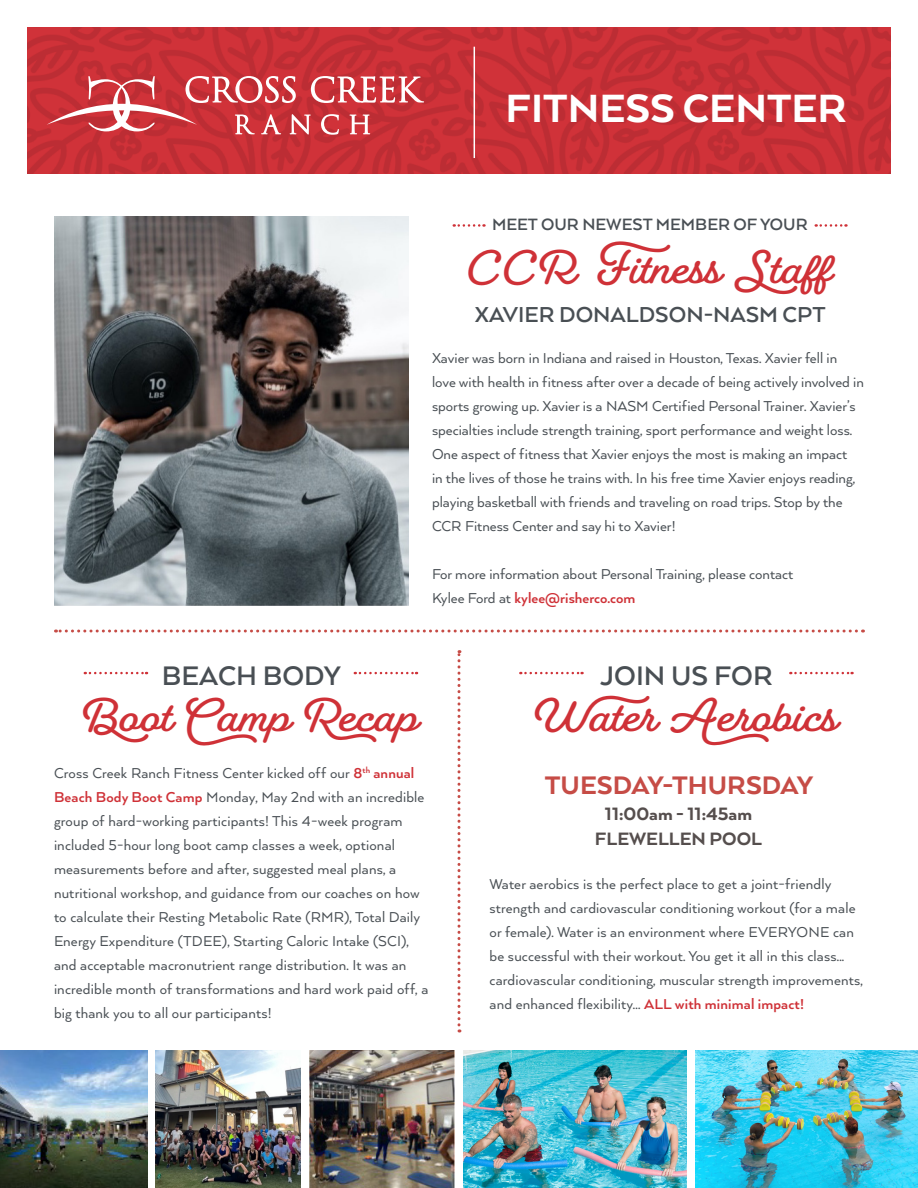
<style>
.page{position:relative;width:918px;height:1188px;background:#fff}
.page>*{position:absolute;margin:0;border:0;box-sizing:border-box;transform-origin:0 0}
.t1{font:800 45.45px "Arquitecta";color:#fff}
.t2{font:700 42.6px "Fairwater Script";color:#cf3137}
.t3{font:700 30.9px "Arquitecta";color:#494f54}
.t4{font:800 29.25px "Arquitecta";color:#c64c46}
.t5{font:700 24.9px "Arquitecta";color:#494f54}
.t6{font:800 20.7px "Arquitecta";color:#554e4d}
.t7{font:700 18.9px "Arquitecta";color:#494f54}
.t8{font:16.5px/24px "Arquitecta";letter-spacing:.005em;color:#494f54}
.t9{font:700 16.5px "Arquitecta";color:#cf3137}
.s1{font-weight:400;color:#494f54}
.s2{font-weight:700;color:#cf3137}
</style>
<div class="page">
<img style="left:27px;top:27px;width:864px;height:147px">
<svg style="left:47px;top:76px;width:377px;height:59px;background:#d1545a"></svg>
<img style="left:54px;top:216px;width:354px;height:390px">
<hr style="left:474px;top:47px;width:1px;height:111px;background:#fff">
<svg style="left:55px;top:630px;width:801px;height:3px"></svg>
<svg style="left:458px;top:650px;width:2px;height:382px"></svg>
<svg style="left:454px;top:224px;width:31px;height:3px"></svg>
<svg style="left:816px;top:224px;width:30px;height:3px"></svg>
<svg style="left:85px;top:672px;width:62px;height:2px"></svg>
<svg style="left:355px;top:672px;width:62px;height:2px"></svg>
<svg style="left:520px;top:672px;width:63px;height:2px"></svg>
<svg style="left:790px;top:672px;width:63px;height:2px"></svg>
<img style="left:464px;top:1050px;width:222px;height:138px">
<img style="left:696px;top:1050px;width:222px;height:138px">
<img style="left:156px;top:1050px;width:144px;height:138px">
<img style="left:310px;top:1050px;width:144px;height:138px">
<img style="left:0;top:1050px;width:148px;height:138px">
<p class="t1" style="left:506px;top:80px;width:343px">FITNESS CENTER</p>
<p class="t7" style="left:492px;top:213px;width:317px">MEET OUR NEWEST MEMBER OF YOUR</p>
<p class="t2" style="left:468px;top:243px;width:365px">C C R Fitness Staff</p>
<p class="t5" style="left:475px;top:299px;width:352px">XAVIER DONALDSON-NASM CPT</p>
<p class="t8" style="left:432px;top:346px;width:433px">Xavier was born in Indiana and raised in Houston, Texas. Xavier fell in love with health in fitness after over a decade of being actively involved in sports growing up. Xavier is a NASM Certified Personal Trainer. Xavier’s specialties include strength training, sport performance and weight loss.<br>One aspect of fitness that Xavier enjoys the most is making an impact<br>in the lives of those he trains with. In his free time Xavier enjoys reading, playing basketball with friends and traveling on road trips. Stop by the CCR Fitness Center and say hi to Xavier!</p>
<p class="t8" style="left:432px;top:562px;width:363px">For more information about Personal Training, please contact</p>
<p class="t9" style="left:432px;top:588px;width:205px"><span class="s1">Kylee Ford at</span> kylee@risherco.com</p>
<p class="t3" style="left:162px;top:657px;width:181px">BEACH BODY</p>
<p class="t2" style="left:83px;top:691px;width:337px">Boot Camp Recap</p>
<p class="t3" style="left:600px;top:657px;width:174px">JOIN US FOR</p>
<p class="t2" style="left:535px;top:691px;width:305px">Water Aerobics</p>
<p class="t8" style="left:54px;top:761px;width:376px">Cross Creek Ranch Fitness Center kicked off our <span class="s2">8</span><sup>th</sup> <span class="s2">annual Beach Body Boot Camp</span> Monday, May 2nd with an incredible group of hard-working participants! This 4-week program included 5-hour long boot camp classes a week, optional measurements before and after, suggested meal plans, a nutritional workshop, and guidance from our coaches on how to calculate their Resting Metabolic Rate (RMR), Total Daily Energy Expenditure (TDEE), Starting Caloric Intake (SCI), and acceptable macronutrient range distribution. It was an incredible month of transformations and hard work paid off, a big thank you to all our participants!</p>
<p class="t4" style="left:545px;top:767px;width:270px">TUESDAY-THURSDAY</p>
<p class="t6" style="left:605px;top:800px;width:149px">11:00am - 11:45am</p>
<p class="t6" style="left:595px;top:826px;width:169px">FLEWELLEN POOL</p>
<p class="t8" style="left:490px;top:871px;width:375px">Water aerobics is the perfect place to get a joint-friendly strength and cardiovascular conditioning workout (for a male or female). Water is an environment where EVERYONE can be successful with their workout. You get it all in this class... cardiovascular conditioning, muscular strength improvements, and enhanced flexibility... <span class="s2">ALL with minimal impact!</span></p>
</div>
